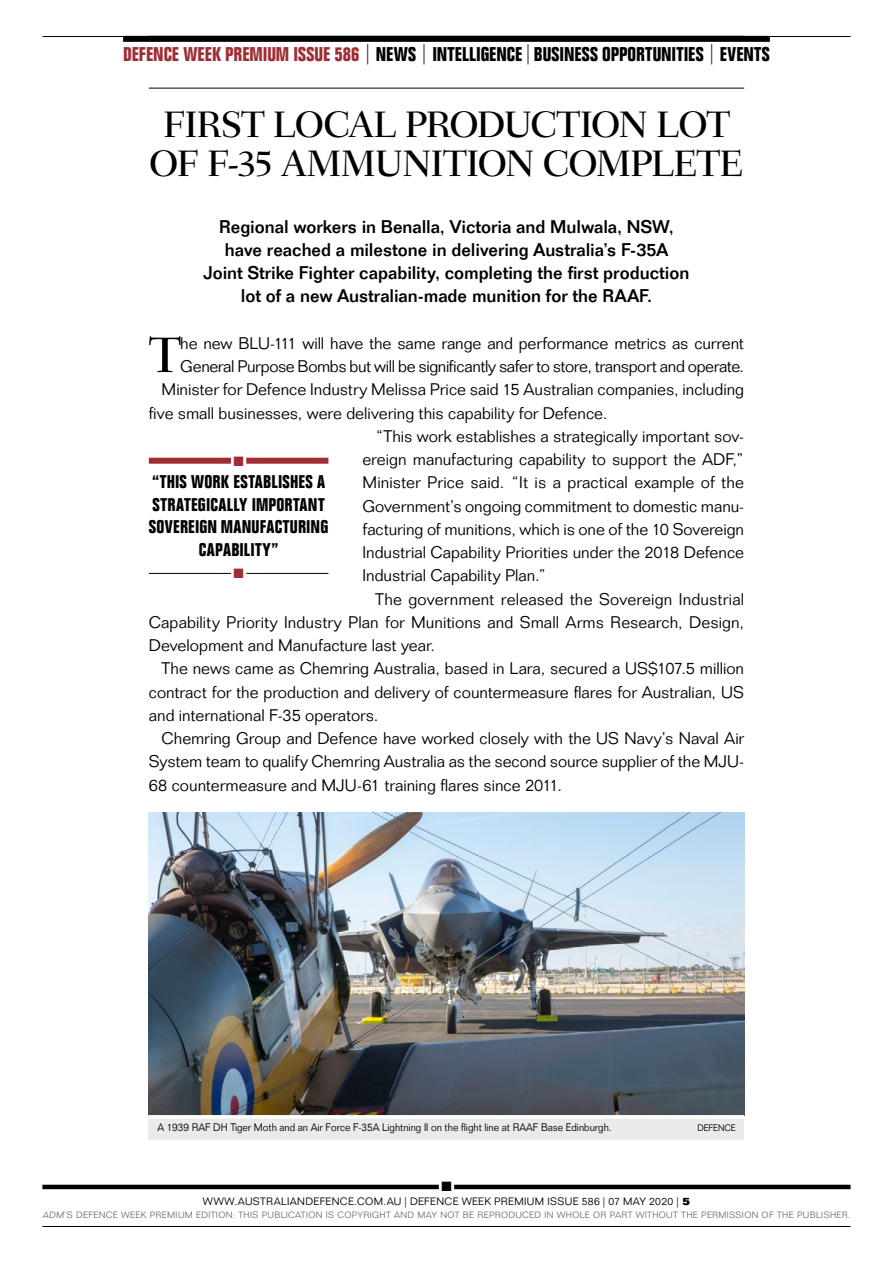
<style>
.page{position:relative;width:893px;height:1263px;background:#fff}
.page>*{position:absolute;margin:0;border:0;box-sizing:border-box;transform-origin:0 0}
.t1{font:500 50.85px "Fairfield LT Std";color:#000}
.t2{font:500 37.5px/39px "Fairfield LT Std";letter-spacing:-.045em;color:#000;text-align:center}
.t3{font:700 condensed 19.5px "Folio Std";color:#000}
.t4{font:500 18px/23.2px "Folio Std";letter-spacing:-.005em;color:#000;text-align:center}
.t5{font:700 condensed 18px/22.5px "Folio Std";letter-spacing:.015em;color:#000;text-align:center}
.t6{font:300 16.5px "Folio Std";color:#000}
.t7{font:300 16.5px "Folio Std";letter-spacing:-.025em;color:#000}
.t8{font:13.5px "Zapf Dingbats Std";color:#9f2d33}
.t9{font:13.5px "Zapf Dingbats Std";color:#000}
.t10{font:300 10.65px "Folio Std";color:#000;scale:.94 1}
.t11{font:300 10.5px "Folio Std";letter-spacing:.035em;color:#000}
.t12{font:300 9.15px "Folio Std";color:#000;scale:.94 1}
.t13{font:300 9px "Folio Std";letter-spacing:.04em;color:#71726a}
.s1{color:#9f2d33}
.s2{font-weight:300;font-stretch:normal;font-size:22.5px}
.s3{font-weight:800}
</style>
<div class="page">
<hr style="left:42px;top:1185px;width:808px;height:4px;background:#000">
<hr style="left:42px;top:1226px;width:808px;height:1px;background:#000">
<div style="left:439px;top:1179px;width:15px;height:15px;border:6px solid #fff"></div>
<hr style="left:42px;top:36px;width:808px;height:1px;background:#000">
<div style="left:123px;top:36px;width:647px;height:6px;background:#000"></div>
<hr style="left:149px;top:88px;width:595px;height:1px;background:#000">
<div style="left:149px;top:458px;width:179px;height:6px;background:#9f2d33"></div>
<hr style="left:149px;top:573px;width:179px;height:1px;background:#000">
<div style="left:231px;top:453px;width:15px;height:16px;border:6px solid #fff"></div>
<img style="left:149px;top:812px;width:595px;height:303px">
<div style="left:149px;top:1115px;width:595px;height:25px;background:#eaebe8"></div>
<hr style="left:149px;top:1115px;width:595px;height:3px;background:#fff">
<p class="t3" style="left:123px;top:44px;width:648px"><span class="s1">DEFENCE WEEK PREMIUM ISSUE 586</span> <span class="s2">|</span> NEWS <span class="s2">|</span> INTELLIGENCE <span class="s2">|</span> BUSINESS OPPORTUNITIES <span class="s2">|</span> EVENTS</p>
<h2 class="t2" style="left:149px;top:105px;width:597px">FIRST LOCAL PRODUCTION LOT<br>OF F-35 AMMUNITION COMPLETE</h2>
<p class="t4" style="left:204px;top:215px;width:487px">Regional workers in Benalla, Victoria and Mulwala, NSW, have reached a milestone in delivering Australia’s F-35A Joint Strike Fighter capability, completing the first production lot of a new Australian-made munition for the RAAF.</p>
<h1 class="t1" style="left:149px;top:326px;width:33px">T</h1>
<p class="t6" style="left:180px;top:333px;width:565px">he new BLU-111 will have the same range and performance metrics as current</p>
<p class="t7" style="left:180px;top:356px;width:565px">General Purpose Bombs but will be significantly safer to store, transport and operate.</p>
<p class="t6" style="left:162px;top:380px;width:584px">Minister for Defence Industry Melissa Price said 15 Australian companies, including</p>
<p class="t6" style="left:149px;top:403px;width:460px">five small businesses, were delivering this capability for Defence.</p>
<p class="t6" style="left:375px;top:426px;width:370px">“This work establishes a strategically important sov-</p>
<p class="t6" style="left:362px;top:449px;width:383px">ereign manufacturing capability to support the ADF,”</p>
<p class="t6" style="left:362px;top:473px;width:383px">Minister Price said. “It is a practical example of the</p>
<p class="t6" style="left:362px;top:496px;width:383px">Government’s ongoing commitment to domestic manu-</p>
<p class="t6" style="left:362px;top:519px;width:383px">facturing of munitions, which is one of the 10 Sovereign</p>
<p class="t6" style="left:362px;top:542px;width:383px">Industrial Capability Priorities under the 2018 Defence</p>
<p class="t6" style="left:362px;top:566px;width:186px">Industrial Capability Plan.”</p>
<p class="t6" style="left:375px;top:589px;width:370px">The government released the Sovereign Industrial</p>
<p class="t6" style="left:149px;top:612px;width:597px">Capability Priority Industry Plan for Munitions and Small Arms Research, Design,</p>
<p class="t6" style="left:149px;top:635px;width:288px">Development and Manufacture last year.</p>
<p class="t6" style="left:162px;top:659px;width:584px">The news came as Chemring Australia, based in Lara, secured a US$107.5 million</p>
<p class="t6" style="left:149px;top:682px;width:597px">contract for the production and delivery of countermeasure flares for Australian, US</p>
<p class="t6" style="left:149px;top:705px;width:231px">and international F-35 operators.</p>
<p class="t6" style="left:162px;top:728px;width:584px">Chemring Group and Defence have worked closely with the US Navy’s Naval Air</p>
<p class="t6" style="left:149px;top:752px;width:597px">System team to qualify Chemring Australia as the second source supplier of the MJU-</p>
<p class="t6" style="left:149px;top:775px;width:415px">68 countermeasure and MJU-61 training flares since 2011.</p>
<p class="t8" style="left:233px;top:455px;width:12px">■</p>
<p class="t5" style="left:149px;top:471px;width:181px">“THIS WORK ESTABLISHES A<br>STRATEGICALLY IMPORTANT<br>SOVEREIGN MANUFACTURING<br>CAPABILITY”</p>
<p class="t8" style="left:233px;top:567px;width:12px">■</p>
<p class="t10" style="left:157px;top:1121px;width:485px">A 1939 RAF DH Tiger Moth and an Air Force F-35A Lightning II on the flight line at RAAF Base Edinburgh.</p>
<p class="t12" style="left:697px;top:1123px;width:42px">DEFENCE</p>
<p class="t9" style="left:441px;top:1180px;width:12px">■</p>
<p class="t11" style="left:203px;top:1195px;width:489px">WWW.AUSTRALIANDEFENCE.COM.AU | DEFENCE WEEK PREMIUM ISSUE 586 | 07 May 2020 | <span class="s3">5</span></p>
<p class="t13" style="left:42px;top:1210px;width:810px">ADM’S DEFENCE WEEK PREMIUM EDITION: THIS PUBLICATION IS COPYRIGHT AND MAY NOT BE REPRODUCED IN WHOLE OR PART WITHOUT THE PERMISSION OF THE PUBLISHER.</p>
</div>
